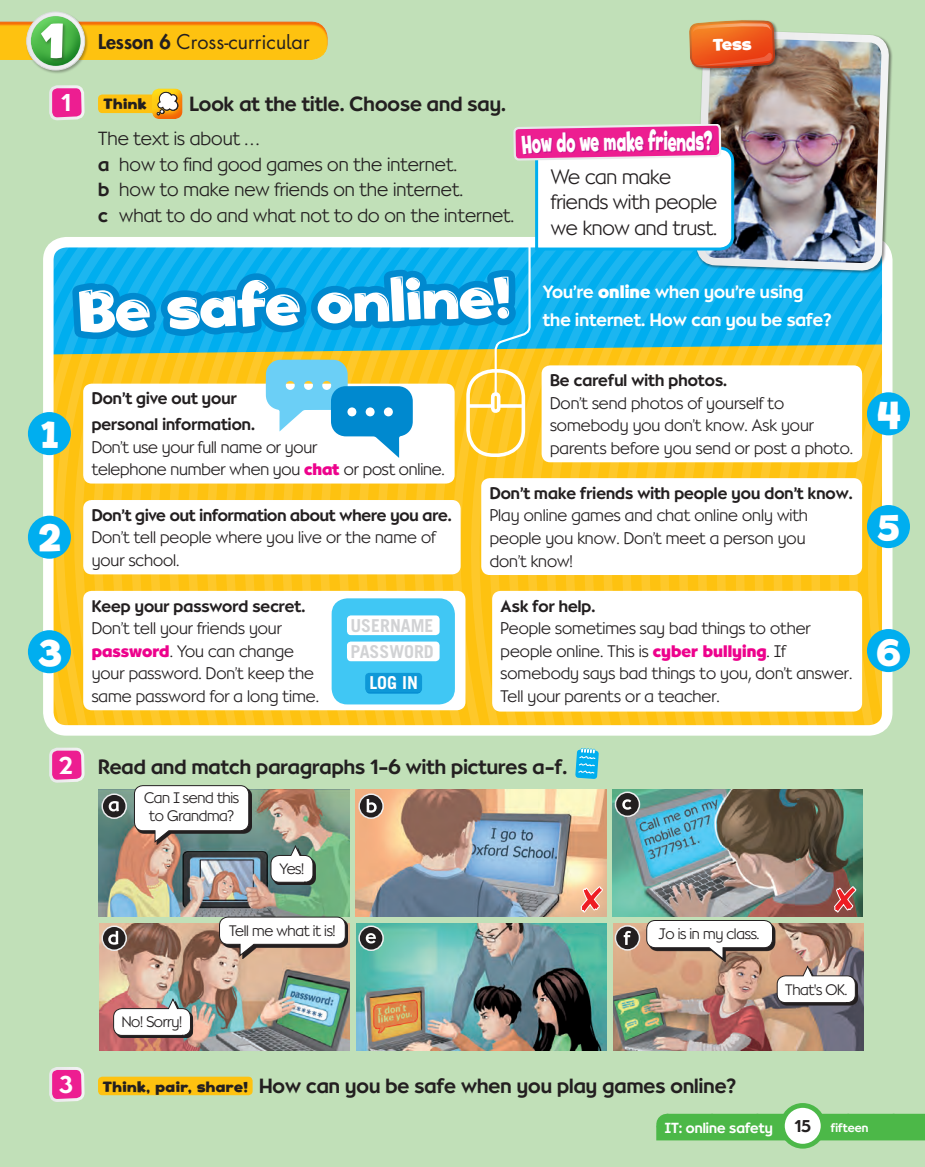
<style>
.page{position:relative;width:925px;height:1167px;background:#fff}
.page>*{position:absolute;margin:0;border:0;box-sizing:border-box;transform-origin:0 0}
.t1{font:56.85px "Good Eatin AOE";color:#fff}
.t2{font:700 37.5px "Billy";color:#fff}
.t3{font:26.25px "Good Eatin AOE";color:#fff;scale:.55 1}
.t4{font:500 24px "Bernhardt Infant";color:#fff}
.t5{font:500 20.25px "Bernhardt Infant";color:#231f20}
.t6{font:300 20.25px/25.5px "Bernhardt Infant";letter-spacing:-.01em;color:#231f20}
.t7{font:19.8px "Futura Infant Adobe Std";color:#231f20}
.t8{font:300 18.75px/25.5px "Bernhardt Infant";color:#231f20}
.t9{font:500 17.85px/27.6px "Bernhardt Infant";color:#fff}
.t10{font:700 17.85px "Trade Gothic LT Std";color:#d1d2d4}
.t11{font:700 17.85px "Trade Gothic LT Std";color:#fff}
.t12{font:300 16.5px/22.5px "Bernhardt Infant";color:#231f20}
.t13{font:500 16.5px/25.5px "Bernhardt Infant";color:#231f20}
.t14{font:16.5px "Good Eatin AOE";color:#fff}
.t15{font:300 15px/18px "Bernhardt Infant";letter-spacing:-.02em;color:#231f20;text-align:center}
.t16{font:500 14.4px "Bernhardt Infant";color:#fff}
.t17{font:14.4px "Good Eatin AOE";letter-spacing:.04em;color:#231f20}
.t18{font:500 12px "Bernhardt Infant";color:#fff}
.s1{font-weight:800}
.s2{font-weight:500}
.s3{font-weight:700}
.s4{font-weight:700;color:#ed028c}
.s5{font-size:24px;color:#fff}
.s6{font-family:"Good Eatin AOE";font-weight:400;font-size:14.4px}
.s7{font-size:16.8px;color:#231f20}
</style>
<div class="page">
<div style="left:0;top:0;width:925px;height:1166px;background:#c1e0b8"></div>
<div style="left:667px;top:1113px;width:258px;height:21px;background:#4cb848"></div>
<svg style="left:712px;top:1113px;width:204px;height:1px"></svg>
<div style="left:656px;top:1125px;width:269px;height:15px;background:#4cb848"></div>
<div style="left:782px;top:1105px;width:41px;height:41px;background:#fff;border-radius:50%"></div>
<div style="left:780px;top:1102px;width:45px;height:46px;border:5px solid #4cb848;border-radius:50%"></div>
<div style="left:822px;top:1124px;width:103px;height:15px;background:#4cb848"></div>
<div style="left:867px;top:505px;width:43px;height:43px;background:#00aeef;border-radius:50%"></div>
<div style="left:867px;top:629px;width:43px;height:43px;background:#00aeef;border-radius:50%"></div>
<div style="left:867px;top:392px;width:43px;height:43px;background:#00aeef;border-radius:50%"></div>
<svg style="left:887px;top:42px;width:6px;height:632px"></svg>
<img style="left:0;top:11px;width:887px;height:1091px">
<p class="t7" style="left:98px;top:29px;width:213px"><span class="s1">Lesson 6</span> Cross-curricular</p>
<p class="t14" style="left:712px;top:33px;width:40px;rotate:-2deg">Tess</p>
<h3 class="t4" style="left:61px;top:89px;width:11px">1</h3>
<p class="t17" style="left:103px;top:94px;width:44px">Think</p>
<p class="t5" style="left:189px;top:92px;width:318px">Look at the title. Choose and say.</p>
<p class="t8" style="left:98px;top:126px;width:418px">The text is about …<br><span class="s2">a</span> how to find good games on the internet.<br><span class="s2">b</span> how to make new friends on the internet.<br><span class="s2">c</span> what to do and what not to do on the internet.</p>
<h3 class="t3" style="left:566px;top:124px;width:18px">o</h3>
<h3 class="t3" style="left:580px;top:124px;width:101px;rotate:-1deg">we mak</h3>
<h3 class="t3" style="left:635px;top:123px;width:39px">e f</h3>
<h3 class="t3" style="left:668px;top:123px;width:35px">en</h3>
<p class="t6" style="left:551px;top:164px;width:168px">We can make friends with people we know and trust.</p>
<h2 class="t2" style="left:41px;top:411px;width:19px">1</h2>
<h2 class="t2" style="left:39px;top:515px;width:24px">2</h2>
<h2 class="t2" style="left:37px;top:629px;width:26px">3</h2>
<h1 class="t1" style="left:76px;top:272px;width:435px;rotate:-2deg">Be safe online!</h1>
<p class="t9" style="left:543px;top:278px;width:290px">You’re <span class="s3">online</span> when you’re using the internet. How can you be safe?</p>
<p class="t13" style="left:92px;top:386px;width:165px">Don’t give out your personal information.</p>
<p class="t12" style="left:92px;top:436px;width:355px">Don’t use your full name or your<br>telephone number when you <span class="s4">chat</span> or post online.</p>
<p class="t13" style="left:92px;top:502px;width:361px">Don’t give out information about where you are.</p>
<p class="t12" style="left:92px;top:526px;width:346px">Don’t tell people where you live or the name of your school.</p>
<p class="t13" style="left:92px;top:593px;width:215px">Keep your password secret.</p>
<p class="t12" style="left:92px;top:617px;width:229px">Don’t tell your friends your <span class="s4">password</span>. You can change your password. Don’t keep the same password for a long time.</p>
<p class="t10" style="left:350px;top:614px;width:85px">USERNAME</p>
<p class="t10" style="left:350px;top:641px;width:85px">PASSWORD</p>
<p class="t11" style="left:369px;top:671px;width:50px">LOG IN</p>
<p class="t13" style="left:550px;top:368px;width:178px">Be careful with photos.</p>
<p class="t12" style="left:550px;top:392px;width:305px">Don’t send photos of yourself to somebody you don’t know. Ask your parents before you send or post a photo.</p>
<p class="t13" style="left:490px;top:481px;width:364px">Don’t make friends with people you don’t know.</p>
<p class="t12" style="left:490px;top:504px;width:320px">Play online games and chat online only with people you know. Don’t meet a person you don’t know!</p>
<p class="t13" style="left:501px;top:593px;width:96px">Ask for help.</p>
<p class="t12" style="left:501px;top:617px;width:353px">People sometimes say bad things to other people online. This is <span class="s4">cyber bullying</span>. If somebody says bad things to you, don’t answer.<br>Tell your parents or a teacher.</p>
<h2 class="t2" style="left:877px;top:392px;width:26px">4</h2>
<h2 class="t2" style="left:878px;top:504px;width:24px">5</h2>
<h2 class="t2" style="left:876px;top:628px;width:26px">6</h2>
<p class="t5" style="left:59px;top:754px;width:509px"><span class="s5">2</span> Read and match paragraphs 1–6 with pictures a–f.</p>
<p class="t15" style="left:144px;top:789px;width:97px">Can I send this to Grandma?</p>
<p class="t15" style="left:280px;top:860px;width:26px">Yes!</p>
<p class="t15" style="left:122px;top:1013px;width:62px">No! Sorry!</p>
<p class="t15" style="left:229px;top:921px;width:108px">Tell me what it is!</p>
<p class="t15" style="left:659px;top:924px;width:102px">Jo is in my class.</p>
<h3 class="t4" style="left:59px;top:1070px;width:15px">3</h3>
<p class="t5" style="left:103px;top:1073px;width:635px"><span class="s6">Think, pair, share!</span> How can you be safe when you play games online?</p>
<p class="t15" style="left:785px;top:980px;width:64px">That's OK.</p>
<p class="t16" style="left:665px;top:1119px;width:109px">IT: online safety</p>
<p class="t18" style="left:794px;top:1120px;width:75px"><span class="s7">15</span> fifteen</p>
</div>
